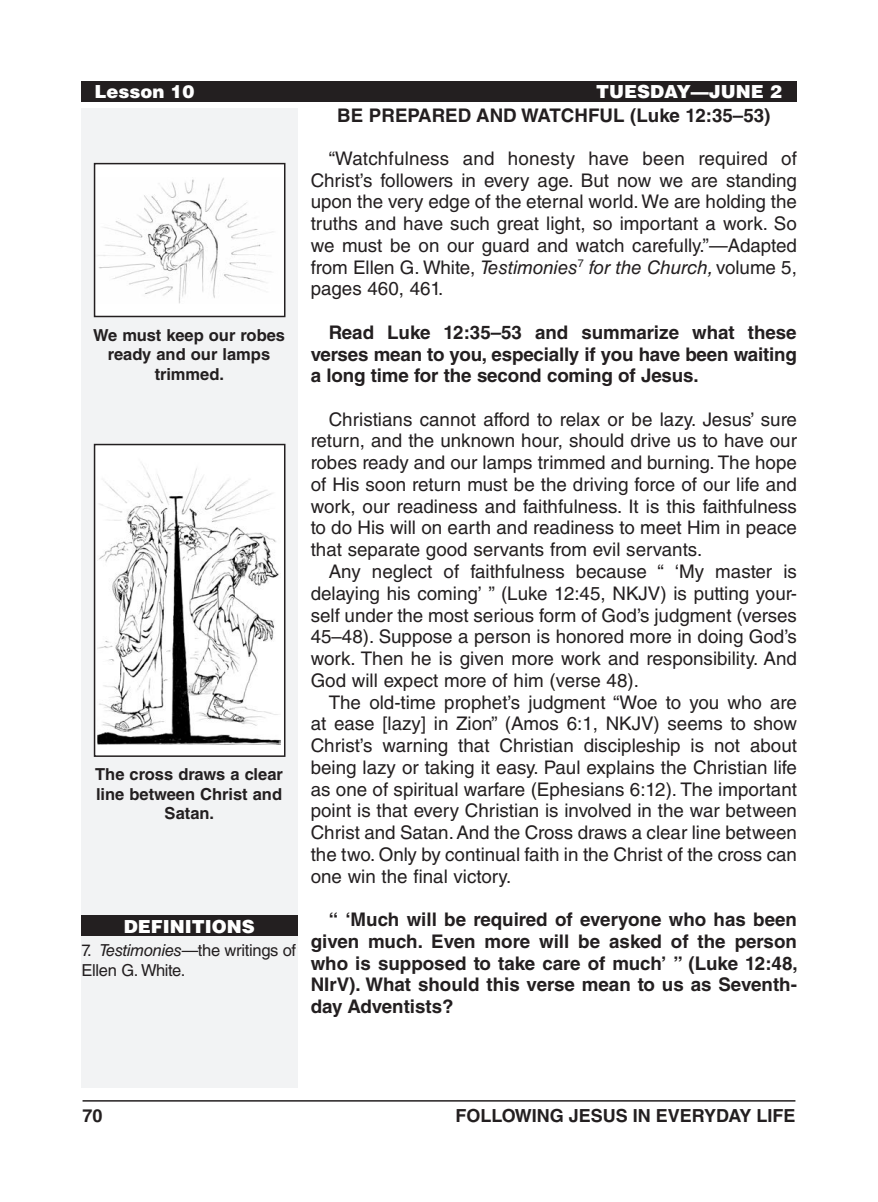
<style>
.page{position:relative;width:878px;height:1202px;background:#fff}
.page>*{position:absolute;margin:0;border:0;box-sizing:border-box;transform-origin:0 0}
.Body_Text{font:18.75px/21.8px "Helvetica LT Std";color:#231f20;text-align:justify}
.Body_Text_SpaceBefor{font:18.75px/21.8px "Helvetica LT Std";color:#231f20;text-align:justify}
.Body_Text_SpaceBefor-2{font:700 18.75px/21.8px "Helvetica LT Std";letter-spacing:-.01em;color:#231f20;text-align:justify}
.Subheadings{font:700 18.75px "Helvetica LT Std";color:#231f20}
.t1{font:700 18px "Helvetica LT Std";color:#231f20}
.Running_Head_-_Right{font:900 18px "Helvetica LT Std";color:#fff}
.Definitions_Heading{font:900 18px "Helvetica LT Std";color:#fff}
.Image_Captions{font:700 16.5px/19.5px "Helvetica LT Std";color:#231f20;text-align:center}
.Definitions_Text{font:16.5px/19.5px "Helvetica LT Std";letter-spacing:-.02em;color:#231f20}
.s1{font-style:italic}
</style>
<div class="page">
<hr style="left:82px;top:1100px;width:713px;height:1px;background:#231f20">
<div style="left:81px;top:108px;width:216px;height:979px;background:#f2f3f4"></div>
<div style="left:81px;top:81px;width:715px;height:20px;background:#231f20"></div>
<div style="left:81px;top:915px;width:217px;height:20px;background:#231f20"></div>
<div style="left:94px;top:164px;width:191px;height:152px;background:#fff"></div>
<img style="left:98px;top:178px;width:175px;height:126px">
<div style="left:94px;top:163px;width:191px;height:154px;border:2px solid #231f20"></div>
<div style="left:94px;top:444px;width:191px;height:312px;background:#fff"></div>
<img style="left:97px;top:464px;width:184px;height:280px">
<div style="left:94px;top:444px;width:191px;height:313px;border:2px solid #231f20"></div>
<p class="Running_Head_-_Right" style="left:94px;top:79px;width:102px">Lesson 10</p>
<p class="Running_Head_-_Right" style="left:596px;top:79px;width:187px">TUESDAY—JUNE 2</p>
<p class="Image_Captions" style="left:93px;top:325px;width:193px">We must keep our robes ready and our lamps trimmed.</p>
<p class="Image_Captions" style="left:95px;top:764px;width:189px">The cross draws a clear line between Christ and<br>Satan.</p>
<p class="Definitions_Heading" style="left:124px;top:914px;width:132px">DEFINITIONS</p>
<p class="Definitions_Text" style="left:82px;top:940px;width:216px">7. <span class="s1">Testimonies</span>—the writings of<br>Ellen G. White.</p>
<p class="Subheadings" style="left:337px;top:103px;width:435px">BE PREPARED AND WATCHFUL (Luke 12:35–53)</p>
<p class="Body_Text_SpaceBefor" style="left:310px;top:147px;width:488px;text-indent:18px">“Watchfulness and honesty have been required of Christ’s followers in every age. But now we are standing upon the very edge of the eternal world. We are holding the truths and have such great light, so important a work. So we must be on our guard and watch carefully.”—Adapted from Ellen G. White, <span class="s1">Testimonies</span><sup>7</sup> <span class="s1">for the Church,</span> volume 5, pages 460, 461.</p>
<p class="Body_Text_SpaceBefor-2" style="left:310px;top:321px;width:487px;text-indent:18px">Read Luke 12:35–53 and summarize what these verses mean to you, especially if you have been waiting a long time for the second coming of Jesus.</p>
<p class="Body_Text_SpaceBefor" style="left:311px;top:408px;width:488px;text-indent:18px">Christians cannot afford to relax or be lazy. Jesus’ sure return, and the unknown hour, should drive us to have our robes ready and our lamps trimmed and burning. The hope of His soon return must be the driving force of our life and work, our readiness and faithfulness. It is this faithfulness to do His will on earth and readiness to meet Him in peace that separate good servants from evil servants.</p>
<p class="Body_Text" style="left:311px;top:560px;width:488px;text-indent:18px">Any neglect of faithfulness because “ ‘My master is delaying his coming’ ” (Luke 12:45, NKJV) is putting your&shy;self under the most serious form of God’s judgment (verses 45–48). Suppose a person is honored more in doing God’s work. Then he is given more work and responsibility. And God will expect more of him (verse 48).</p>
<p class="Body_Text" style="left:311px;top:691px;width:488px;text-indent:18px">The old-time prophet’s judgment “Woe to you who are at ease [lazy] in Zion” (Amos 6:1, NKJV) seems to show Christ’s warning that Christian discipleship is not about being lazy or taking it easy. Paul explains the Christian life as one of spiritual warfare (Ephesians 6:12). The important point is that every Christian is involved in the war between Christ and Satan. And the Cross draws a clear line between the two. Only by continual faith in the Christ of the cross can one win the final victory.</p>
<p class="Body_Text_SpaceBefor-2" style="left:311px;top:908px;width:488px;text-indent:18px">“ ‘Much will be required of everyone who has been given much. Even more will be asked of the person who is supposed to take care of much’ ” (Luke 12:48, NIrV). What should this verse mean to us as Seventh&shy;day Adventists?</p>
<p class="t1" style="left:82px;top:1104px;width:22px">70</p>
<p class="t1" style="left:455px;top:1104px;width:341px">FOLLOWING JESUS IN EVERYDAY LIFE</p>
</div>
